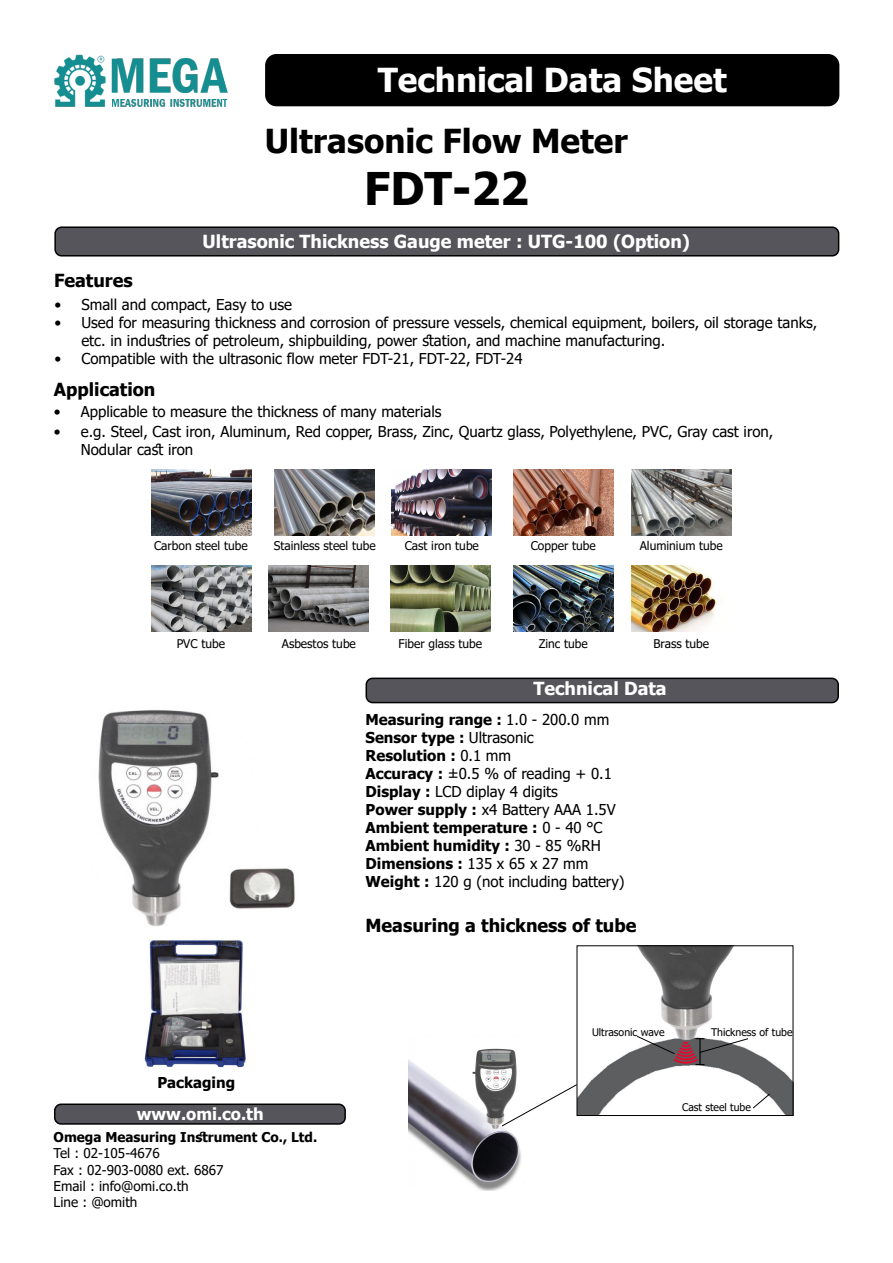
<style>
.page{position:relative;width:893px;height:1263px;background:#fff}
.page>*{position:absolute;margin:0;border:0;box-sizing:border-box;transform-origin:0 0}
.t1{font:700 45px "Tahoma";color:#000}
.t2{font:700 33px "Tahoma";color:#000}
.t3{font:700 33px "Tahoma";color:#fff}
.t4{font:700 18px "Tahoma";color:#fff}
.t5{font:700 18px "Tahoma";color:#000}
.t6{font:700 16.5px "Tahoma";color:#fff}
.t7{font:15px/18px "Tahoma";color:#000}
.t8{font:700 15px/18px "Tahoma";color:#000}
.t9{font:13.5px "Tahoma";color:#000}
.t10{font:700 13.5px "Tahoma";color:#000}
.t11{font:12px "Tahoma";color:#000}
.t12{font:10.5px "Tahoma";color:#000}
.s1{font-weight:400}
.s2{font-weight:700}
</style>
<div class="page">
<img style="left:54px;top:54px;width:173px;height:52px">
<div style="left:265px;top:54px;width:574px;height:52px;background:#000;border-radius:11px"></div>
<div style="left:55px;top:1104px;width:290px;height:20px;background:#55555b;border-radius:6px"></div>
<div style="left:54px;top:1103px;width:292px;height:22px;border:2px solid #000;border-radius:6px"></div>
<div style="left:55px;top:227px;width:784px;height:29px;background:#55555b;border-radius:6px"></div>
<div style="left:54px;top:226px;width:785px;height:31px;border:2px solid #000;border-radius:6px"></div>
<img style="left:98px;top:710px;width:197px;height:216px">
<img style="left:144px;top:940px;width:102px;height:128px">
<img style="left:631px;top:470px;width:100px;height:66px">
<img style="left:269px;top:566px;width:100px;height:66px">
<img style="left:392px;top:470px;width:100px;height:66px">
<img style="left:513px;top:470px;width:100px;height:66px">
<img style="left:390px;top:566px;width:100px;height:66px">
<img style="left:275px;top:470px;width:100px;height:66px">
<img style="left:152px;top:470px;width:100px;height:66px">
<img style="left:152px;top:566px;width:100px;height:66px">
<img style="left:513px;top:566px;width:100px;height:66px">
<img style="left:631px;top:566px;width:88px;height:66px">
<div style="left:366px;top:678px;width:472px;height:24px;background:#55555b;border-radius:6px"></div>
<div style="left:366px;top:678px;width:473px;height:25px;border:2px solid #000;border-radius:6px"></div>
<img style="left:409px;top:1048px;width:112px;height:142px">
<img style="left:579px;top:947px;width:212px;height:167px">
<div style="left:577px;top:945px;width:216px;height:171px;border:1px solid #000"></div>
<svg style="left:502px;top:1084px;width:75px;height:42px"></svg>
<hr style="left:699px;top:1039px;width:2px;height:26px;background:#000">
<svg style="left:637px;top:1036px;width:38px;height:18px"></svg>
<svg style="left:753px;top:1094px;width:17px;height:14px"></svg>
<svg style="left:695px;top:1038px;width:53px;height:15px"></svg>
<p class="t3" style="left:378px;top:57px;width:351px">Technical Data Sheet</p>
<p class="t2" style="left:265px;top:118px;width:364px">Ultrasonic Flow Meter</p>
<p class="t1" style="left:364px;top:157px;width:166px">FDT-22</p>
<p class="t5" style="left:54px;top:268px;width:80px">Features</p>
<p class="t4" style="left:203px;top:229px;width:489px">Ultrasonic Thickness Gauge meter : UTG-100 (Option)</p>
<p class="t7" style="left:54px;top:297px;width:239px">• Small and compact, Easy to use</p>
<p class="t7" style="left:81px;top:315px;width:738px;text-indent:-27px">• Used for measuring thickness and corrosion of pressure vessels, chemical equipment, boilers, oil storage tanks, etc. in industries of petroleum, shipbuilding, power station, and machine manufacturing.</p>
<p class="t7" style="left:54px;top:351px;width:470px">• Compatible with the ultrasonic flow meter FDT-21, FDT-22, FDT-24</p>
<p class="t5" style="left:54px;top:377px;width:103px">Application</p>
<p class="t7" style="left:54px;top:403px;width:389px">• Applicable to measure the thickness of many materials</p>
<p class="t7" style="left:81px;top:424px;width:694px;text-indent:-27px">• e.g. Steel, Cast iron, Aluminum, Red copper, Brass, Zinc, Quartz glass, Polyethylene, PVC, Gray cast iron,<br>Nodular cast iron</p>
<p class="t11" style="left:154px;top:537px;width:95px">Carbon steel tube</p>
<p class="t11" style="left:274px;top:537px;width:104px">Stainless steel tube</p>
<p class="t11" style="left:405px;top:537px;width:76px">Cast iron tube</p>
<p class="t11" style="left:531px;top:537px;width:67px">Copper tube</p>
<p class="t11" style="left:640px;top:537px;width:85px">Aluminium tube</p>
<p class="t11" style="left:177px;top:636px;width:50px">PVC tube</p>
<p class="t11" style="left:282px;top:636px;width:76px">Asbestos tube</p>
<p class="t11" style="left:398px;top:636px;width:85px">Fiber glass tube</p>
<p class="t11" style="left:539px;top:636px;width:51px">Zinc tube</p>
<p class="t11" style="left:653px;top:636px;width:57px">Brass tube</p>
<p class="t4" style="left:533px;top:676px;width:135px">Technical Data</p>
<p class="t8" style="left:366px;top:711px;width:245px">Measuring range : <span class="s1">1.0 - 200.0 mm</span></p>
<p class="t8" style="left:366px;top:729px;width:170px">Sensor type : <span class="s1">Ultrasonic<br></span>Resolution : <span class="s1">0.1 mm</span></p>
<p class="t7" style="left:366px;top:765px;width:248px"><span class="s2">Accuracy :</span> ±0.5 % of reading + 0.1<br><span class="s2">Display :</span> LCD diplay 4 digits</p>
<p class="t7" style="left:366px;top:801px;width:252px"><span class="s2">Power supply :</span> x4 Battery AAA 1.5V</p>
<p class="t8" style="left:366px;top:819px;width:238px">Ambient temperature : <span class="s1">0 - 40 °C</span></p>
<p class="t8" style="left:366px;top:837px;width:237px">Ambient humidity : <span class="s1">30 - 85 %RH</span></p>
<p class="t8" style="left:366px;top:855px;width:224px">Dimensions : <span class="s1">135 x 65 x 27 mm</span></p>
<p class="t7" style="left:366px;top:873px;width:260px"><span class="s2">Weight :</span> 120 g (not including battery)</p>
<p class="t5" style="left:366px;top:913px;width:272px">Measuring a thickness of tube</p>
<p class="t8" style="left:157px;top:1074px;width:79px">Packaging</p>
<p class="t6" style="left:137px;top:1102px;width:128px">www.omi.co.th</p>
<p class="t10" style="left:54px;top:1128px;width:265px">Omega Measuring Instrument Co., Ltd.</p>
<p class="t9" style="left:54px;top:1144px;width:108px">Tel : 02-105-4676</p>
<p class="t9" style="left:54px;top:1160px;width:171px">Fax : 02-903-0080 ext. 6867</p>
<p class="t9" style="left:54px;top:1177px;width:137px">Email : info@omi.co.th</p>
<p class="t9" style="left:54px;top:1193px;width:85px">Line : @omith</p>
<p class="t12" style="left:592px;top:1025px;width:74px">Ultrasonic wave</p>
<p class="t12" style="left:711px;top:1025px;width:83px">Thickness of tube</p>
<p class="t12" style="left:682px;top:1100px;width:70px">Cast steel tube</p>
</div>
